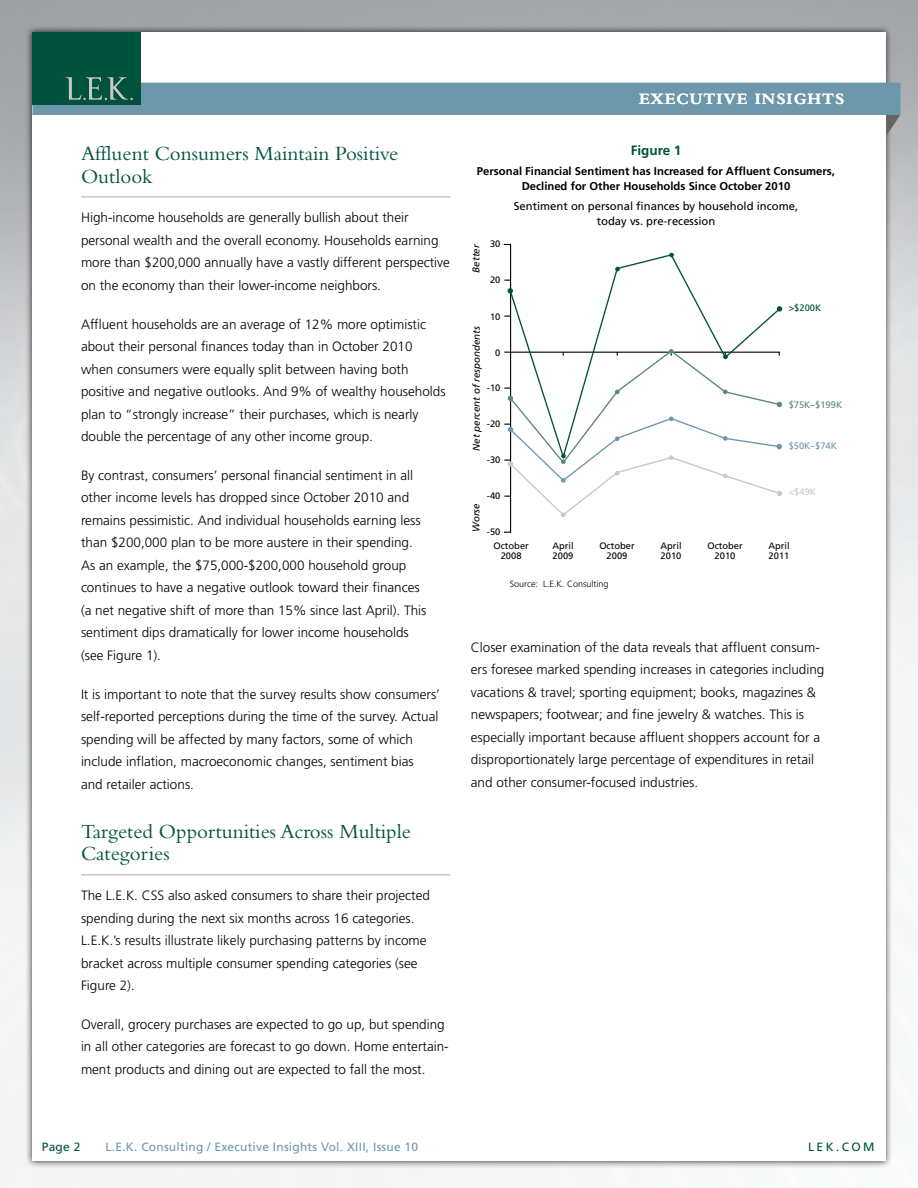
<style>
.page{position:relative;width:918px;height:1188px;background:#fff}
.page>*{position:absolute;margin:0;border:0;box-sizing:border-box;transform-origin:0 0}
.t1{font:21px/22.5px "Bembo";color:#00523d}
.t2{font:700 16.5px "Bembo";letter-spacing:.06em;color:#fff}
.t3{font:300 13.5px/22.5px "Frutiger";color:#000}
.t4{font:700 13.5px "Frutiger";color:#00523d}
.t5{font:12px "Frutiger";letter-spacing:.02em;color:#6d98ac}
.t6{font:12px "Frutiger";letter-spacing:.2em;color:#00523d}
.t7{font:700 11.25px/15px "Frutiger";color:#000;text-align:center}
.t8{font:11.25px/15px "Frutiger";color:#000;text-align:center}
.t9{font:italic 9.75px "Frutiger";color:#000}
.t10{font:9.3px/10.2px "Frutiger";color:#000;text-align:center}
.t11{font:9.3px "Frutiger";color:#598979}
.t12{font:9.3px "Frutiger";color:#6d98ac}
.t13{font:9.3px "Frutiger";color:#00523d}
.t14{font:9.3px "Frutiger";color:#c6c8ca}
.t15{font:300 9px "Frutiger";color:#000}
</style>
<div class="page">
<div style="left:25px;top:25px;width:875px;height:1150px;background:#000;opacity:.75"></div>
<div style="left:32px;top:32px;width:854px;height:1129px;background:#fff"></div>
<svg style="left:886px;top:115px;width:14px;height:22px"></svg>
<div style="left:32px;top:83px;width:868px;height:32px;background:#6d98ac"></div>
<div style="left:32px;top:32px;width:108px;height:73px;background:#00523d"></div>
<svg style="left:66px;top:77px;width:67px;height:23px"></svg>
<hr style="left:81px;top:196px;width:369px;height:2px;background:#c6c8ca">
<hr style="left:81px;top:874px;width:369px;height:1px;background:#c6c8ca">
<svg style="left:509px;top:253px;width:268px;height:96px"></svg>
<svg style="left:508px;top:288px;width:5px;height:6px"></svg>
<svg style="left:777px;top:306px;width:5px;height:6px"></svg>
<svg style="left:615px;top:267px;width:5px;height:4px"></svg>
<svg style="left:669px;top:253px;width:5px;height:4px"></svg>
<svg style="left:504px;top:349px;width:278px;height:168px"></svg>
<h1 class="t1" style="left:81px;top:142px;width:319px">Affluent Consumers Maintain Positive<br>Outlook</h1>
<p class="t3" style="left:81px;top:207px;width:371px">High-income households are generally bullish about their personal wealth and the overall economy. Households earning more than $200,000 annually have a vastly different perspective on the economy than their lower-income neighbors.</p>
<p class="t3" style="left:81px;top:313px;width:366px">Affluent households are an average of 12% more optimistic about their personal finances today than in October 2010 when consumers were equally split between having both positive and negative outlooks. And 9% of wealthy households plan to “strongly increase” their purchases, which is nearly double the percentage of any other income group.</p>
<p class="t3" style="left:81px;top:464px;width:347px">By contrast, consumers’ personal financial sentiment in all other income levels has dropped since October 2010 and remains pessimistic. And individual households earning less than $200,000 plan to be more austere in their spending.<br>As an example, the $75,000-$200,000 household group continues to have a negative outlook toward their finances (a net negative shift of more than 15% since last April). This sentiment dips dramatically for lower income households (see Figure 1).</p>
<p class="t3" style="left:81px;top:683px;width:361px">It is important to note that the survey results show consumers’ self-reported perceptions during the time of the survey. Actual spending will be affected by many factors, some of which include inflation, macroeconomic changes, sentiment bias<br>and retailer actions.</p>
<h1 class="t1" style="left:81px;top:820px;width:332px">Targeted Opportunities Across Multiple<br>Categories</h1>
<p class="t3" style="left:81px;top:885px;width:351px">The L.E.K. CSS also asked consumers to share their projected spending during the next six months across 16 categories.<br>L.E.K.’s results illustrate likely purchasing patterns by income bracket across multiple consumer spending categories (see Figure 2).</p>
<p class="t3" style="left:81px;top:1013px;width:369px">Overall, grocery purchases are expected to go up, but spending in all other categories are forecast to go down. Home entertain&shy;ment products and dining out are expected to fall the most.</p>
<p class="t2" style="left:639px;top:89px;width:207px">EXE CUTIVE INSIGHTS</p>
<p class="t4" style="left:631px;top:142px;width:52px">Figure 1</p>
<p class="t7" style="left:477px;top:164px;width:360px">Personal Financial Sentiment has Increased for Affluent Consumers,<br>Declined for Other Households Since October 2010</p>
<p class="t8" style="left:514px;top:198px;width:286px">Sentiment on personal finances by household income, today vs. pre-recession</p>
<p class="t9" style="left:470px;top:273px;width:30px;rotate:-90deg">Better</p>
<p class="t10" style="left:490px;top:239px;width:12px">30</p>
<p class="t10" style="left:490px;top:274px;width:12px">20</p>
<p class="t10" style="left:490px;top:311px;width:12px">10</p>
<p class="t10" style="left:495px;top:348px;width:7px">0</p>
<p class="t10" style="left:487px;top:382px;width:15px">-10</p>
<p class="t9" style="left:471px;top:451px;width:127px;rotate:-90deg">Net percent of respondents</p>
<p class="t10" style="left:487px;top:419px;width:15px">-20</p>
<p class="t10" style="left:487px;top:455px;width:15px">-30</p>
<p class="t10" style="left:487px;top:491px;width:15px">-40</p>
<p class="t9" style="left:470px;top:532px;width:30px;rotate:-90deg">Worse</p>
<p class="t10" style="left:487px;top:527px;width:15px">-50</p>
<p class="t10" style="left:493px;top:541px;width:37px">October<br>2008</p>
<p class="t10" style="left:552px;top:541px;width:23px;text-align:left">April<br>2009</p>
<p class="t10" style="left:599px;top:541px;width:37px">October<br>2009</p>
<p class="t10" style="left:660px;top:541px;width:23px;text-align:left">April<br>2010</p>
<p class="t10" style="left:707px;top:541px;width:37px">October<br>2010</p>
<p class="t15" style="left:510px;top:579px;width:100px">Source: L.E.K. Consulting</p>
<p class="t13" style="left:789px;top:302px;width:33px">&gt;$200K</p>
<p class="t11" style="left:789px;top:399px;width:54px">$75K–$199K</p>
<p class="t12" style="left:789px;top:440px;width:49px">$50K–$74K</p>
<p class="t14" style="left:789px;top:486px;width:28px">&lt;$49K</p>
<p class="t10" style="left:768px;top:541px;width:23px;text-align:left">April<br>2011</p>
<p class="t3" style="left:471px;top:636px;width:355px">Closer examination of the data reveals that affluent consum&shy;ers foresee marked spending increases in categories including vacations &amp; travel; sporting equipment; books, magazines &amp; newspapers; footwear; and fine jewelry &amp; watches. This is especially important because affluent shoppers account for a disproportionately large percentage of expenditures in retail and other consumer-focused industries.</p>
<p class="t6" style="left:42px;top:1140px;width:40px">Page 2</p>
<p class="t5" style="left:106px;top:1140px;width:314px">L.E .K. Consulting / Executive Insights Vol. XIII, Issue 10</p>
<p class="t6" style="left:808px;top:1140px;width:68px">lek.com</p>
</div>
